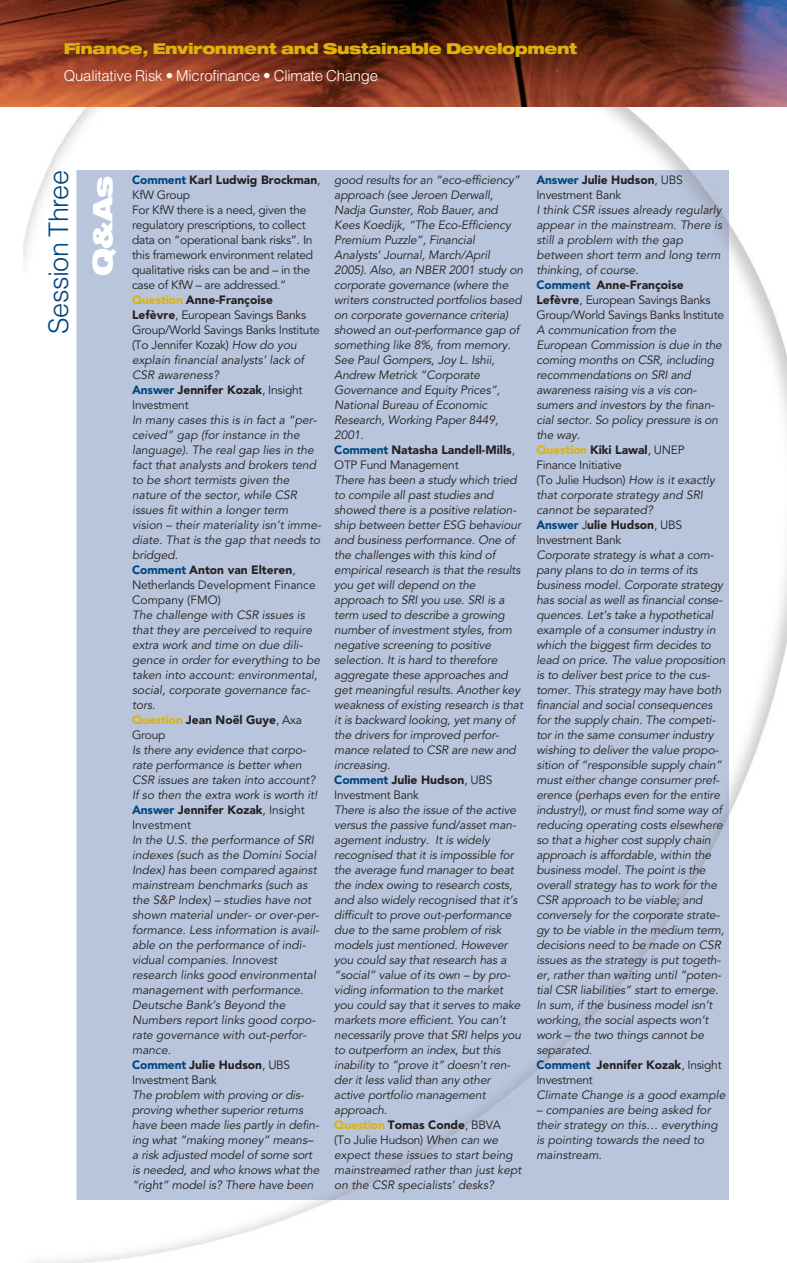
<style>
.page{position:relative;width:787px;height:1263px;background:#fff}
.page>*{position:absolute;margin:0;border:0;box-sizing:border-box;transform-origin:0 0}
.t1{font:300 27px "Helvetica";letter-spacing:-.015em;color:#00467e}
.t2{font:900 expanded 27px "Helvetica Neue";color:#fff}
.t3{font:900 expanded 15px "Helvetica Neue";letter-spacing:-.03em;color:#deb308}
.t4{font:300 15px "Helvetica";letter-spacing:-.015em;color:#fff}
.t5{font:italic 12px/15px "Avenir";letter-spacing:-.01em;color:#231f20}
.t6{font:12px/15px "Avenir";letter-spacing:-.02em;color:#231f20}
.s1{font-weight:900;color:#00467e}
.s2{font-weight:900}
.s3{font-weight:900;color:#deb308}
.s4{font-style:italic}
.s5{font-weight:900;font-style:normal;color:#00467e}
.s6{font-weight:900;font-style:normal}
.s7{font-style:normal}
.s8{font-weight:900;font-style:normal;color:#deb308}
</style>
<div class="page">
<img style="left:24px;top:106px;width:763px;height:1157px">
<div style="left:82px;top:170px;width:646px;height:1029px;background:#b8c5dc"></div>
<img style="left:0;top:0;width:787px;height:106px">
<div style="left:76px;top:170px;width:6px;height:1029px;background:#b9c5dc"></div>
<p class="t3" style="left:64px;top:42px;width:515px">Finance, Environment and Sustainable Development</p>
<p class="t4" style="left:64px;top:67px;width:316px">Qualitative Risk • Microfinance • Climate Change</p>
<h1 class="t1" style="left:43px;top:334px;width:165px;rotate:-90deg">Session Three</h1>
<h1 class="t2" style="left:92px;top:276px;width:101px;rotate:-90deg">Q&amp;As</h1>
<p class="t6" style="left:132px;top:173px;width:190px"><span class="s1">Comment</span> <span class="s2">Karl Ludwig Brockman</span>,<br>KfW Group<br>For KfW there is a need, given the regulatory prescriptions, to collect data on “operational bank risks”. In this framework environment related qualitative risks can be and – in the case of KfW – are addressed.”<br><span class="s3">Question</span> <span class="s2">Anne-Françoise<br>Lefèvre</span>, European Savings Banks<br>Group/World Savings Banks Institute (To Jennifer Kozak) <span class="s4">How do you explain financial analysts’ lack of<br>CSR awareness?<br></span><span class="s1">Answer</span> <span class="s2">Jennifer Kozak</span>, Insight<br>Investment</p>
<p class="t5" style="left:132px;top:413px;width:190px">In many cases this is in fact a “per&shy;ceived” gap (for instance in the language). The real gap lies in the fact that analysts and brokers tend to be short termists given the nature of the sector, while CSR issues fit within a longer term vision – their materiality isn’t imme&shy;diate. That is the gap that needs to bridged.<br><span class="s5">Comment</span> <span class="s6">Anton van Elteren</span><span class="s7">,<br>Netherlands Development Finance<br>Company (FMO)</span></p>
<p class="t5" style="left:132px;top:608px;width:189px">The challenge with CSR issues is that they are perceived to require extra work and time on due dili&shy;gence in order for everything to be taken into account: environmental, social, corporate governance fac&shy;tors.<br><span class="s8">Question</span> <span class="s6">Jean Noël Guye</span><span class="s7">, Axa<br>Group</span></p>
<p class="t5" style="left:132px;top:743px;width:187px">Is there any evidence that corpo&shy;rate performance is better when<br>CSR issues are taken into account?<br>If so then the extra work is worth it!<br><span class="s5">Answer</span> <span class="s6">Jennifer Kozak</span>, <span class="s7">Insight<br>Investment</span></p>
<p class="t5" style="left:132px;top:833px;width:189px">In the U.S. the performance of SRI indexes (such as the Domini Social<br>Index) has been compared against mainstream benchmarks (such as the S&amp;P Index) – studies have not shown material under- or over-per&shy;formance. Less information is avail&shy;able on the performance of indi&shy;vidual companies. Innovest research links good environmental management with performance.<br>Deutsche Bank’s Beyond the<br>Numbers report links good corpo&shy;rate governance with out-perfor&shy;mance.<br><span class="s5">Comment</span> <span class="s6">Julie Hudson</span><span class="s7">, UBS<br>Investment Bank</span></p>
<p class="t5" style="left:132px;top:1088px;width:189px">The problem with proving or dis&shy;proving whether superior returns have been made lies partly in defin&shy;ing what “making money” means– a risk adjusted model of some sort is needed, and who knows what the “right” model is? There have been</p>
<p class="t5" style="left:334px;top:173px;width:190px">good results for an “eco-efficiency” approach (see Jeroen Derwall,<br>Nadja Gunster, Rob Bauer, and<br>Kees Koedijk, “The Eco-Efficiency<br>Premium Puzzle”, Financial<br>Analysts’ Journal, March/April<br>2005). Also, an NBER 2001 study on corporate governance (where the writers constructed portfolios based on corporate governance criteria) showed an out-performance gap of something like 8%, from memory.<br>See Paul Gompers, Joy L. Ishii,<br>Andrew Metrick “Corporate<br>Governance and Equity Prices”,<br>National Bureau of Economic<br>Research, Working Paper 8449,<br>2001.<br><span class="s5">Comment</span> <span class="s6">Natasha Landell-Mills</span><span class="s7">,<br>OTP Fund Management</span></p>
<p class="t5" style="left:334px;top:473px;width:190px">There has been a study which tried to compile all past studies and showed there is a positive relation&shy;ship between better ESG behaviour and business performance. One of the challenges with this kind of empirical research is that the results you get will depend on the approach to SRI you use. SRI is a term used to describe a growing number of investment styles, from negative screening to positive selection. It is hard to therefore aggregate these approaches and get meaningful results. Another key weakness of existing research is that it is backward looking, yet many of the drivers for improved perfor&shy;mance related to CSR are new and increasing.<br><span class="s5">Comment</span> <span class="s6">Julie Hudson</span><span class="s7">, UBS<br>Investment Bank</span></p>
<p class="t5" style="left:334px;top:803px;width:188px">There is also the issue of the active versus the passive fund/asset man&shy;agement industry. It is widely recognised that it is impossible for the average fund manager to beat the index owing to research costs, and also widely recognised that it’s difficult to prove out-performance due to the same problem of risk models just mentioned. However you could say that research has a “social” value of its own – by pro&shy;viding information to the market you could say that it serves to make markets more efficient. You can’t necessarily prove that SRI helps you to outperform an index, but this inability to “prove it” doesn’t ren&shy;der it less valid than any other active portfolio management approach.<br><span class="s8">Question</span> <span class="s6">Tomas Conde</span><span class="s7">, BBVA<br>(To Julie Hudson)</span> When can we expect these issues to start being mainstreamed rather than just kept on the CSR specialists’ desks?</p>
<p class="t6" style="left:536px;top:173px;width:148px"><span class="s1">Answer</span> <span class="s2">Julie Hudson</span>, UBS<br>Investment Bank</p>
<p class="t5" style="left:536px;top:203px;width:189px">I think CSR issues already regularly appear in the mainstream. There is still a problem with the gap between short term and long term thinking, of course.<br><span class="s5">Comment</span> <span class="s6">Anne-Françoise<br>Lefèvre</span><span class="s7">, European Savings Banks<br>Group/World Savings Banks Institute</span></p>
<p class="t5" style="left:536px;top:323px;width:187px">A communication from the<br>European Commission is due in the coming months on CSR, including recommendations on SRI and awareness raising vis a vis con&shy;sumers and investors by the finan&shy;cial sector. So policy pressure is on the way.<br><span class="s8">Question</span> <span class="s6">Kiki Lawal</span><span class="s7">, UNEP<br>Finance Initiative<br>(To Julie Hudson)</span> How is it exactly that corporate strategy and SRI cannot be separated?<br><span class="s5">Answer</span> <span class="s7">J</span><span class="s6">ulie Hudson</span><span class="s7">, UBS<br>Investment Bank</span></p>
<p class="t5" style="left:536px;top:548px;width:190px">Corporate strategy is what a com&shy;pany plans to do in terms of its business model. Corporate strategy has social as well as financial conse&shy;quences. Let’s take a hypothetical example of a consumer industry in which the biggest firm decides to lead on price. The value proposition is to deliver best price to the cus&shy;tomer. This strategy may have both financial and social consequences for the supply chain. The competi&shy;tor in the same consumer industry wishing to deliver the value propo&shy;sition of “responsible supply chain” must either change consumer pref&shy;erence (perhaps even for the entire industry!), or must find some way of reducing operating costs elsewhere so that a higher cost supply chain approach is affordable, within the business model. The point is the overall strategy has to work for the CSR approach to be viable; and conversely for the corporate strate&shy;gy to be viable in the medium term, decisions need to be made on CSR issues as the strategy is put togeth&shy;er, rather than waiting until “poten&shy;tial CSR liabilities” start to emerge.<br>In sum, if the business model isn’t working, the social aspects won’t work – the two things cannot be separated.<br><span class="s5">Comment</span> <span class="s6">Jennifer Kozak</span><span class="s7">, Insight Investment</span></p>
<p class="t5" style="left:536px;top:1088px;width:190px">Climate Change is a good example</p>
<p class="t5" style="left:536px;top:1103px;width:183px">– companies are being asked for their strategy on this… everything is pointing towards the need to mainstream.</p>
</div>
